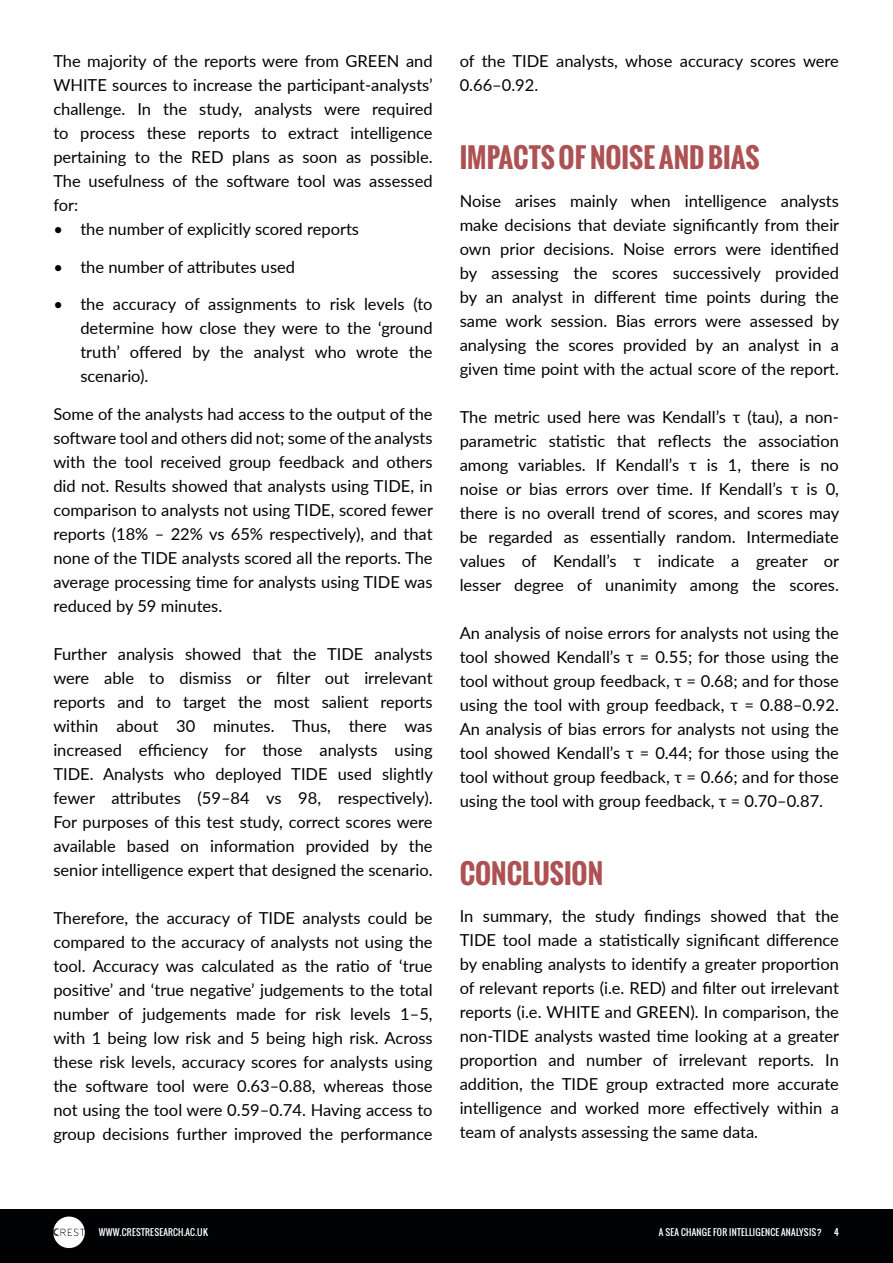
<style>
.page{position:relative;width:893px;height:1263px;background:#fff}
.page>*{position:absolute;margin:0;border:0;box-sizing:border-box;transform-origin:0 0}
.NG_Header_2_red{font:700 27px "Oswald";color:#ad5153}
.NG_Body{font:16.5px/24px "Lato";color:#010203;text-align:justify}
.t1{font:9px "Oswald";letter-spacing:.025em;color:#fff}
.t2{font:3.75px/4.1px "DIN Bold Alternate";letter-spacing:-.075em;color:#fff}
</style>
<div class="page">
<div style="left:0;top:1209px;width:893px;height:54px;background:#010203"></div>
<svg style="left:53px;top:1216px;width:32px;height:32px"></svg>
<p class="NG_Body" style="left:53px;top:49px;width:381px">The majority of the reports were from GREEN and WHITE sources to increase the participant-analysts’ challenge. In the study, analysts were required to process these reports to extract intelligence pertaining to the RED plans as soon as possible.<br>The usefulness of the software tool was assessed for:</p>
<p class="NG_Body" style="left:53px;top:217px;width:307px">• the number of explicitly scored reports</p>
<p class="NG_Body" style="left:53px;top:254px;width:243px">• the number of attributes used</p>
<p class="NG_Body" style="left:80px;top:292px;width:354px;text-indent:-27px">• the accuracy of assignments to risk levels (to determine how close they were to the ‘ground truth’ offered by the analyst who wrote the scenario).</p>
<p class="NG_Body" style="left:53px;top:401px;width:381px">Some of the analysts had access to the output of the software tool and others did not; some of the analysts with the tool received group feedback and others did not. Results showed that analysts using TIDE, in comparison to analysts not using TIDE, scored fewer reports (18% – 22% vs 65% respectively), and that none of the TIDE analysts scored all the reports. The average processing time for analysts using TIDE was reduced by 59 minutes.</p>
<p class="NG_Body" style="left:53px;top:641px;width:381px">Further analysis showed that the TIDE analysts were able to dismiss or filter out irrelevant reports and to target the most salient reports within about 30 minutes. Thus, there was increased efficiency for those analysts using TIDE. Analysts who deployed TIDE used slightly fewer attributes (59–84 vs 98, respectively).<br>For purposes of this test study, correct scores were available based on information provided by the senior intelligence expert that designed the scenario.</p>
<p class="NG_Body" style="left:53px;top:905px;width:381px">Therefore, the accuracy of TIDE analysts could be compared to the accuracy of analysts not using the tool. Accuracy was calculated as the ratio of ‘true positive’ and ‘true negative’ judgements to the total number of judgements made for risk levels 1–5, with 1 being low risk and 5 being high risk. Across these risk levels, accuracy scores for analysts using the software tool were 0.63–0.88, whereas those not using the tool were 0.59–0.74. Having access to group decisions further improved the performance</p>
<p class="NG_Body" style="left:460px;top:49px;width:381px">of the TIDE analysts, whose accuracy scores were<br>0.66–0.92.</p>
<p class="NG_Header_2_red" style="left:460px;top:138px;width:301px">IMPACTS OF NOISE AND BIAS</p>
<p class="NG_Body" style="left:460px;top:188px;width:381px">Noise arises mainly when intelligence analysts make decisions that deviate significantly from their own prior decisions. Noise errors were identified by assessing the scores successively provided by an analyst in different time points during the same work session. Bias errors were assessed by analysing the scores provided by an analyst in a given time point with the actual score of the report.</p>
<p class="NG_Body" style="left:460px;top:404px;width:381px">The metric used here was Kendall’s τ (tau), a non&shy;parametric statistic that reflects the association among variables. If Kendall’s τ is 1, there is no noise or bias errors over time. If Kendall’s τ is 0, there is no overall trend of scores, and scores may be regarded as essentially random. Intermediate values of Kendall’s τ indicate a greater or lesser degree of unanimity among the scores.</p>
<p class="NG_Body" style="left:460px;top:620px;width:381px">An analysis of noise errors for analysts not using the tool showed Kendall’s τ = 0.55; for those using the tool without group feedback, τ = 0.68; and for those using the tool with group feedback, τ = 0.88–0.92.<br>An analysis of bias errors for analysts not using the tool showed Kendall’s τ = 0.44; for those using the tool without group feedback, τ = 0.66; and for those using the tool with group feedback, τ = 0.70–0.87.</p>
<p class="NG_Header_2_red" style="left:460px;top:853px;width:145px">CONCLUSION</p>
<p class="NG_Body" style="left:460px;top:904px;width:381px">In summary, the study findings showed that the TIDE tool made a statistically significant difference by enabling analysts to identify a greater proportion of relevant reports (i.e. RED) and filter out irrelevant reports (i.e. WHITE and GREEN). In comparison, the non-TIDE analysts wasted time looking at a greater proportion and number of irrelevant reports. In addition, the TIDE group extracted more accurate intelligence and worked more effectively within a team of analysts assessing the same data.</p>
<p class="t1" style="left:99px;top:1225px;width:111px">WWW.CRESTRESEARCH.AC.UK</p>
<p class="t1" style="left:659px;top:1225px;width:164px">A SEA CHANGE FOR INTELLIGENCE ANALYSIS?</p>
<p class="t1" style="left:834px;top:1225px;width:6px">4</p>
<p class="t2" style="left:89px;top:1228px;width:53px">CENTRE FOR RESEARCH AND<br>EVIDENCE ON SECURITY THREATS</p>
</div>
